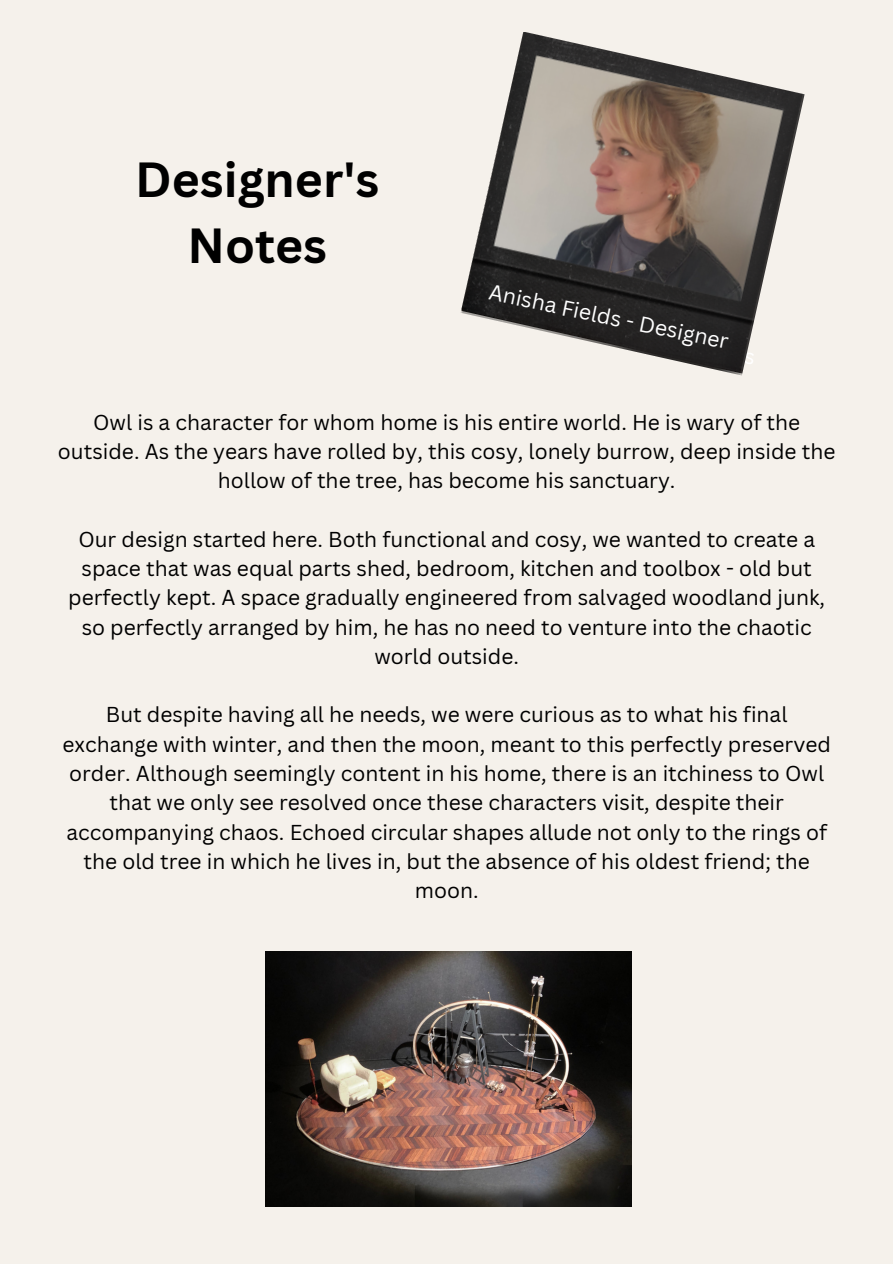
<style>
.page{position:relative;width:893px;height:1264px;background:#fff}
.page>*{position:absolute;margin:0;border:0;box-sizing:border-box;transform-origin:0 0}
.t1{font:700 48px/66.3px "Canva Sans";color:#000;text-align:center}
.t2{font:21.3px "Canva Sans";color:#fff}
.t3{font:21px/29.2px "Canva Sans";color:#000;text-align:center}
</style>
<div class="page">
<div style="left:0;top:0;width:892px;height:1263px;background:#f5f1eb"></div>
<img style="left:266px;top:951px;width:365px;height:255px">
<img style="left:460px;top:32px;width:344px;height:343px">
<h1 class="t1" style="left:135px;top:145px;width:245px">Designer's<br>Notes</h1>
<p class="t2" style="left:492px;top:277px;width:246px;rotate:12deg">Anisha Fields - Designer</p>
<p class="t3" style="left:58px;top:407px;width:779px">Owl is a character for whom home is his entire world. He is wary of the outside. As the years have rolled by, this cosy, lonely burrow, deep inside the hollow of the tree, has become his sanctuary.</p>
<p class="t3" style="left:68px;top:524px;width:758px">Our design started here. Both functional and cosy, we wanted to create a space that was equal parts shed, bedroom, kitchen and toolbox - old but perfectly kept. A space gradually engineered from salvaged woodland junk, so perfectly arranged by him, he has no need to venture into the chaotic world outside.</p>
<p class="t3" style="left:62px;top:699px;width:769px">But despite having all he needs, we were curious as to what his final exchange with winter, and then the moon, meant to this perfectly preserved order. Although seemingly content in his home, there is an itchiness to Owl that we only see resolved once these characters visit, despite their accompanying chaos. Echoed circular shapes allude not only to the rings of the old tree in which he lives in, but the absence of his oldest friend; the moon.</p>
</div>
